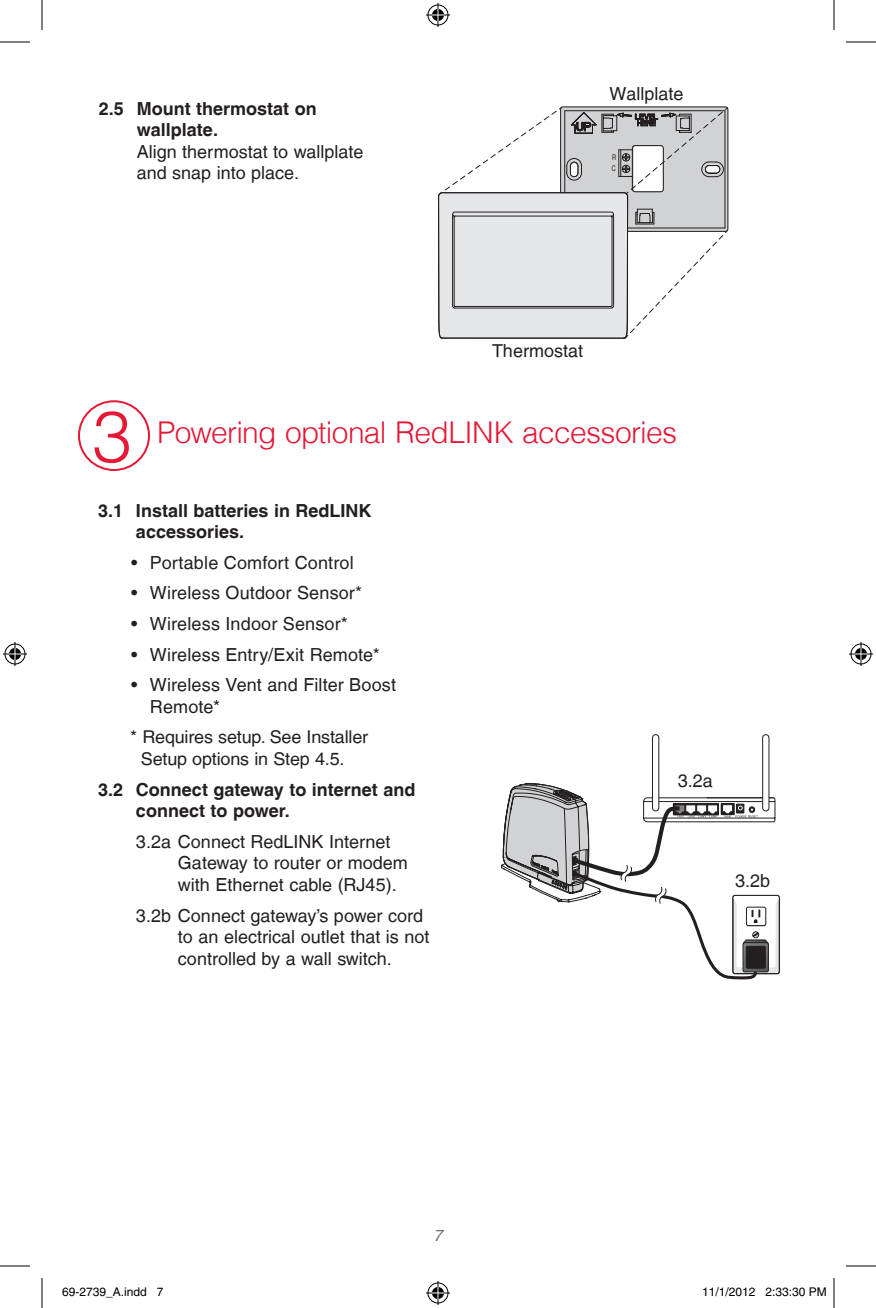
<style>
.page{position:relative;width:876px;height:1308px;background:#fff}
.page>*{position:absolute;margin:0;border:0;box-sizing:border-box;transform-origin:0 0}
.t1{font:300 72px "Helvetica LT";color:#e51836}
.t2{font:300 30px "Helvetica LT";letter-spacing:-.025em;color:#e51836}
.t3{font:18px/21.6px "Helvetica LT";color:#231f20}
.t4{font:700 18px/21.6px "Helvetica LT";color:#231f20}
.t5{font:17.6px/21.6px "Helvetica LT";letter-spacing:-.01em;color:#231f20}
.t6{font:italic 16px "Helvetica LT";color:#6c6d70}
.t7{font:12px "Helvetica";color:#000}
.t8{font:7.8px/11.6px "Helvetica LT";color:#231f20;scale:.71 1}
</style>
<div class="page">
<div style="left:78px;top:400px;width:72px;height:71px;border:2px solid #e51836;border-radius:50%"></div>
<div style="left:732px;top:895px;width:48px;height:79px;border:1px solid #231f20;border-radius:2px"></div>
<div style="left:652px;top:734px;width:7px;height:77px;border:1px solid #231f20;border-radius:3px"></div>
<div style="left:762px;top:734px;width:7px;height:77px;border:1px solid #231f20;border-radius:3px"></div>
<svg style="left:501px;top:783px;width:278px;height:197px"></svg>
<svg style="left:438px;top:106px;width:290px;height:233px"></svg>
<hr style="left:0;top:42px;width:30px;height:1px;background:#000">
<hr style="left:846px;top:42px;width:30px;height:1px;background:#000">
<hr style="left:0;top:1266px;width:30px;height:1px;background:#000">
<hr style="left:846px;top:1266px;width:30px;height:1px;background:#000">
<hr style="left:42px;top:0;width:1px;height:30px;background:#000">
<hr style="left:42px;top:1278px;width:1px;height:30px;background:#000">
<hr style="left:834px;top:0;width:1px;height:30px;background:#000">
<hr style="left:834px;top:1278px;width:1px;height:30px;background:#000">
<svg style="left:426px;top:3px;width:24px;height:24px"></svg>
<svg style="left:426px;top:1281px;width:24px;height:24px"></svg>
<svg style="left:3px;top:642px;width:24px;height:24px"></svg>
<svg style="left:849px;top:642px;width:24px;height:24px"></svg>
<p class="t3" style="left:609px;top:82px;width:76px">Wallplate</p>
<p class="t4" style="left:137px;top:97px;width:181px;text-indent:-38px">2.5 Mount thermostat on wallplate.</p>
<p class="t3" style="left:137px;top:141px;width:228px">Align thermostat to wallplate and snap into place.</p>
<p class="t8" style="left:612px;top:151px;width:7px">R<br>C</p>
<p class="t3" style="left:492px;top:340px;width:93px">Thermostat</p>
<h1 class="t1" style="left:92px;top:392px;width:42px">3</h1>
<h2 class="t2" style="left:157px;top:414px;width:522px">Powering optional RedLINK accessories</h2>
<p class="t4" style="left:136px;top:499px;width:237px;text-indent:-38px">3.1 Install batteries in RedLINK accessories.</p>
<p class="t3" style="left:131px;top:552px;width:224px">• Portable Comfort Control</p>
<p class="t3" style="left:131px;top:582px;width:233px">• Wireless Outdoor Sensor*</p>
<p class="t3" style="left:131px;top:613px;width:218px">• Wireless Indoor Sensor*</p>
<p class="t3" style="left:131px;top:643px;width:250px">• Wireless Entry/Exit Remote*</p>
<p class="t3" style="left:150px;top:674px;width:248px;text-indent:-19px">• Wireless Vent and Filter Boost<br>Remote*</p>
<p class="t5" style="left:141px;top:726px;width:229px;text-indent:-11px">* Requires setup. See Installer<br>Setup options in Step 4.5.</p>
<p class="t4" style="left:136px;top:778px;width:281px;text-indent:-38px">3.2 Connect gateway to internet and connect to power.</p>
<p class="t3" style="left:178px;top:831px;width:231px;text-indent:-42px">3.2a Connect RedLINK Internet<br>Gateway to router or modem with Ethernet cable (RJ45).</p>
<p class="t3" style="left:178px;top:904px;width:253px;text-indent:-42px">3.2b Connect gateway’s power cord to an electrical outlet that is not controlled by a wall switch.</p>
<p class="t3" style="left:678px;top:770px;width:37px">3.2a</p>
<p class="t3" style="left:735px;top:870px;width:37px">3.2b</p>
<p class="t6" style="left:434px;top:1227px;width:10px">7</p>
<p class="t7" style="left:62px;top:1285px;width:103px">69-2739_A.indd 7</p>
<p class="t7" style="left:702px;top:1285px;width:126px">11/1/2012 2:33:30 PM</p>
</div>
